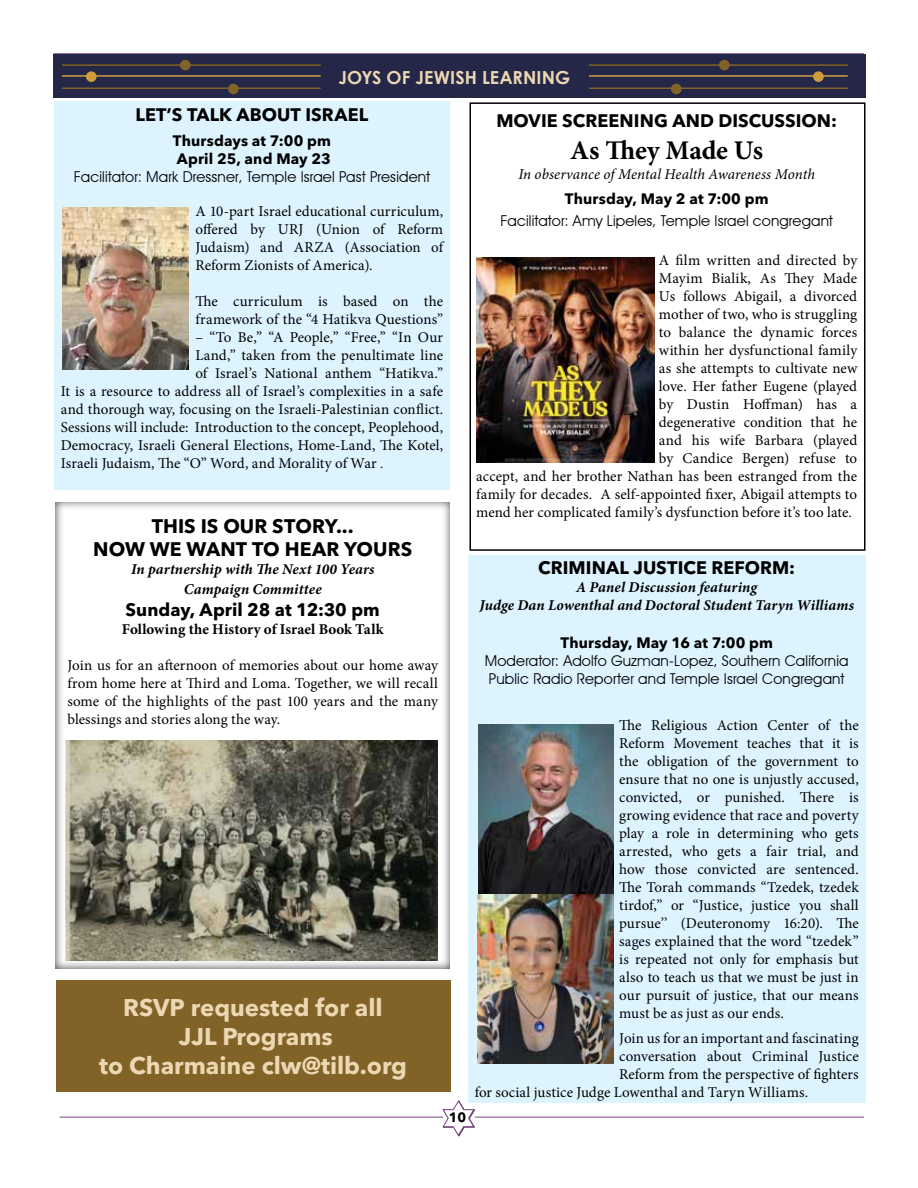
<style>
.page{position:relative;width:918px;height:1188px;background:#fff}
.page>*{position:absolute;margin:0;border:0;box-sizing:border-box;transform-origin:0 0}
.t1{font:700 27px "Minion Pro";letter-spacing:-.005em;color:#000}
.t2{font:700 24px/28.8px "Avenir Next LT Pro";color:#ebd7b2;text-align:center}
.t3{font:700 19.5px/23.4px "Avenir Next LT Pro";color:#000;text-align:center}
.t4{font:700 18px "Avenir Next LT Pro";letter-spacing:.005em;color:#000}
.t5{font:700 18px "Century Gothic";letter-spacing:.005em;color:#ebd7b2}
.t6{font:15px/18px "Minion Pro";letter-spacing:.005em;color:#000;text-align:justify}
.t7{font:15px/18px "Advantage";letter-spacing:.01em;color:#000}
.t8{font:italic 700 15px/19.8px "Minion Pro";letter-spacing:.01em;color:#000;text-align:center}
.t9{font:700 15px/18px "Avenir Next LT Pro";letter-spacing:.01em;color:#000}
.t10{font:italic 15px "Minion Pro";color:#000}
.t11{font:700 15px "Minion Pro";letter-spacing:.005em;color:#000}
.t12{font:700 13.5px "Avenir Next LT Pro";color:#000}
.s1{font-family:"Adobe Garamond Pro";font-size:13.5px}
</style>
<div class="page">
<svg style="left:443px;top:1100px;width:32px;height:37px"></svg>
<hr style="left:475px;top:1117px;width:389px;height:1px;background:#79457f">
<hr style="left:60px;top:1117px;width:383px;height:1px;background:#79457f">
<div style="left:53px;top:53px;width:811px;height:6px;background:#956d9a"></div>
<div style="left:56px;top:500px;width:396px;height:469px;background:#000;opacity:.75"></div>
<div style="left:53px;top:54px;width:813px;height:44px;background:#242747"></div>
<hr style="left:589px;top:75px;width:259px;height:2px;background:#cd9c3e">
<hr style="left:62px;top:75px;width:259px;height:2px;background:#cd9c3e">
<hr style="left:589px;top:87px;width:259px;height:2px;background:#816227">
<hr style="left:62px;top:87px;width:259px;height:2px;background:#816227">
<hr style="left:589px;top:64px;width:259px;height:2px;background:#816227">
<hr style="left:62px;top:64px;width:259px;height:2px;background:#816227">
<div style="left:813px;top:71px;width:11px;height:11px;background:#cc9c3d;border-radius:50%"></div>
<div style="left:86px;top:71px;width:11px;height:11px;background:#cc9c3d;border-radius:50%"></div>
<div style="left:719px;top:60px;width:11px;height:10px;background:#816227;border-radius:50%"></div>
<div style="left:180px;top:60px;width:11px;height:10px;background:#816227;border-radius:50%"></div>
<div style="left:671px;top:84px;width:11px;height:10px;background:#816227;border-radius:50%"></div>
<div style="left:228px;top:84px;width:11px;height:10px;background:#816227;border-radius:50%"></div>
<div style="left:54px;top:102px;width:396px;height:388px;background:#ddf4ff"></div>
<img style="left:62px;top:207px;width:127px;height:163px">
<div style="left:56px;top:980px;width:394px;height:112px;background:#816227"></div>
<img style="left:66px;top:741px;width:371px;height:219px">
<img style="left:477px;top:257px;width:177px;height:206px">
<div style="left:470px;top:102px;width:396px;height:449px;border:2px solid #000"></div>
<div style="left:468px;top:555px;width:398px;height:548px;background:#ddf4ff"></div>
<img style="left:477px;top:725px;width:137px;height:338px">
<p class="t5" style="left:339px;top:64px;width:233px">JOYS OF JEWISH LEARNING</p>
<p class="t4" style="left:136px;top:104px;width:234px">LET’S TALK ABOUT ISRAEL</p>
<p class="t9" style="left:173px;top:132px;width:160px">Thursdays at 7:00 pm<br>April 25, and May 23</p>
<p class="t7" style="left:74px;top:168px;width:358px">Facilitator: Mark Dressner, Temple Israel Past President</p>
<p class="t6" style="left:195px;top:202px;width:249px">A 10-part Israel educational curriculum, offered by URJ (Union of Reform Judaism) and ARZA (Association of Reform Zionists of America).</p>
<p class="t6" style="left:195px;top:292px;width:249px">The curriculum is based on the framework of the “4 Hatikva Questions”</p>
<p class="t6" style="left:195px;top:328px;width:249px">– “To Be,” “A People,” “Free,” “In Our</p>
<p class="t6" style="left:195px;top:346px;width:249px">Land,” taken from the penultimate line</p>
<p class="t6" style="left:195px;top:364px;width:249px">of Israel’s National anthem “Hatikva.”</p>
<p class="t6" style="left:61px;top:382px;width:384px">It is a resource to address all of Israel’s complexities in a safe</p>
<p class="t6" style="left:61px;top:400px;width:384px">and thorough way, focusing on the Israeli-Palestinian conflict.</p>
<p class="t6" style="left:61px;top:418px;width:384px">Sessions will include: Introduction to the concept, Peoplehood,</p>
<p class="t6" style="left:61px;top:436px;width:384px">Democracy, Israeli General Elections, Home-Land, The Kotel,</p>
<p class="t6" style="left:61px;top:454px;width:324px">Israeli Judaism, The “O” Word, and Morality of War <span class="s1">.</span></p>
<p class="t4" style="left:496px;top:110px;width:342px">MOVIE SCREENING AND DISCUSSION:</p>
<h1 class="t1" style="left:570px;top:132px;width:194px">As They Made Us</h1>
<p class="t10" style="left:518px;top:164px;width:298px">In observance of Mental Health Awareness Month</p>
<p class="t9" style="left:565px;top:190px;width:205px">Thursday, May 2 at 7:00 pm</p>
<p class="t7" style="left:500px;top:211px;width:334px">Facilitator: Amy Lipeles, Temple Israel congregant</p>
<p class="t6" style="left:659px;top:252px;width:200px">A film written and directed by</p>
<p class="t6" style="left:659px;top:270px;width:200px">Mayim Bialik, As They Made</p>
<p class="t6" style="left:659px;top:288px;width:200px">Us follows Abigail, a divorced</p>
<p class="t6" style="left:659px;top:306px;width:200px">mother of two, who is struggling</p>
<p class="t6" style="left:659px;top:324px;width:200px">to balance the dynamic forces</p>
<p class="t6" style="left:659px;top:342px;width:200px">within her dysfunctional family</p>
<p class="t6" style="left:659px;top:360px;width:200px">as she attempts to cultivate new</p>
<p class="t6" style="left:659px;top:378px;width:200px">love. Her father Eugene (played</p>
<p class="t6" style="left:659px;top:396px;width:200px">by Dustin Hoffman) has a</p>
<p class="t6" style="left:659px;top:414px;width:200px">degenerative condition that he</p>
<p class="t6" style="left:659px;top:432px;width:200px">and his wife Barbara (played</p>
<p class="t6" style="left:659px;top:450px;width:200px">by Candice Bergen) refuse to</p>
<p class="t6" style="left:476px;top:468px;width:383px">accept, and her brother Nathan has been estranged from the</p>
<p class="t6" style="left:476px;top:486px;width:382px">family for decades. A self-appointed fixer, Abigail attempts to</p>
<p class="t6" style="left:476px;top:504px;width:377px">mend her complicated family’s dysfunction before it’s too late.</p>
<h3 class="t3" style="left:93px;top:514px;width:321px">THIS IS OUR STORY...<br>NOW WE WANT TO HEAR YOURS</h3>
<p class="t8" style="left:131px;top:559px;width:245px">In partnership with The Next 100 Years<br>Campaign Committee</p>
<p class="t4" style="left:126px;top:598px;width:256px">Sunday, April 28 at 12:30 pm</p>
<p class="t11" style="left:122px;top:618px;width:263px">Following the History of Israel Book Talk</p>
<p class="t6" style="left:68px;top:656px;width:372px">Join us for an afternoon of memories about our home away from home here at Third and Loma. Together, we will recall some of the highlights of the past 100 years and the many blessings and stories along the way.</p>
<p class="t4" style="left:538px;top:557px;width:259px">CRIMINAL JUSTICE REFORM:</p>
<p class="t8" style="left:479px;top:578px;width:376px;line-height:18px">A Panel Discussion featuring<br>Judge Dan Lowenthal and Doctoral Student Taryn Williams</p>
<p class="t9" style="left:560px;top:634px;width:214px">Thursday, May 16 at 7:00 pm</p>
<p class="t7" style="left:485px;top:652px;width:365px">Moderator: Adolfo Guzman-Lopez, Southern California<br>Public Radio Reporter and Temple Israel Congregant</p>
<p class="t6" style="left:619px;top:717px;width:241px">The Religious Action Center of the Reform Movement teaches that it is the obligation of the government to ensure that no one is unjustly accused, convicted, or punished. There is growing evidence that race and poverty play a role in determining who gets arrested, who gets a fair trial, and how those convicted are sentenced.<br>The Torah commands “Tzedek, tzedek tirdof,” or “Justice, justice you shall pursue’’ (Deuteronomy 16:20). The sages explained that the word “tzedek” is repeated not only for emphasis but also to teach us that we must be just in our pursuit of justice, that our means must be as just as our ends.</p>
<p class="t6" style="left:619px;top:1029px;width:241px">Join us for an important and fascinating</p>
<p class="t6" style="left:619px;top:1047px;width:241px">conversation about Criminal Justice</p>
<p class="t6" style="left:619px;top:1065px;width:241px">Reform from the perspective of fighters</p>
<p class="t6" style="left:475px;top:1083px;width:335px">for social justice Judge Lowenthal and Taryn Williams.</p>
<h2 class="t2" style="left:99px;top:993px;width:309px">RSVP requested for all<br>JJL Programs<br>to Charmaine clw@tilb.org</h2>
<p class="t12" style="left:449px;top:1109px;width:19px">10</p>
</div>
